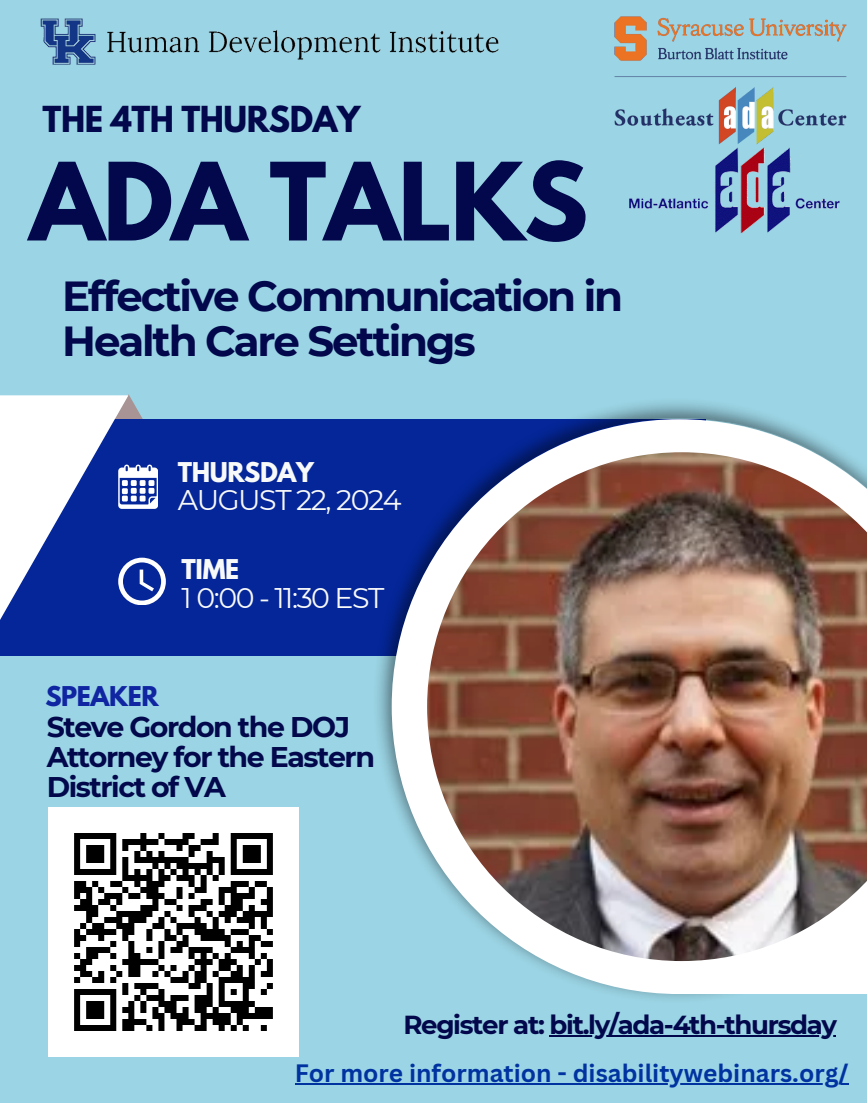
<style>
.page{position:relative;width:867px;height:1103px;background:#fff}
.page>*{position:absolute;margin:0;border:0;box-sizing:border-box;transform-origin:0 0}
.t1{font:700 95.55px "League Spartan";letter-spacing:-.015em;color:#02084b}
.t2{font:700 42px/44.6px "Montserrat";letter-spacing:-.05em;color:#02084b}
.t3{font:700 31.68px "League Spartan";letter-spacing:-.015em;color:#02084b}
.t4{font:700 28.35px/30.1px "Montserrat";letter-spacing:-.05em;color:#02084b}
.t5{font:28.35px "Montserrat";letter-spacing:-.05em;color:#f8f9f9}
.t6{font:700 26.07px "Montserrat";letter-spacing:-.05em;color:#02084b}
.t7{font:700 24.5px "Canva Sans";color:#0033a0}
.t8{font:700 24.15px "League Spartan";letter-spacing:-.015em;color:#f8f9f9}
.t9{font:700 24.15px "League Spartan";letter-spacing:-.015em;color:#1025a1}
</style>
<div class="page">
<div style="left:0;top:0;width:866px;height:1102px;background:#9bd4e4"></div>
<svg style="left:128px;top:394px;width:15px;height:25px"></svg>
<div style="left:0;top:419px;width:705px;height:237px;background:#042698"></div>
<svg style="left:128px;top:464px;width:30px;height:45px"></svg>
<svg style="left:128px;top:557px;width:37px;height:48px"></svg>
<svg style="left:391px;top:419px;width:475px;height:575px"></svg>
<img style="left:427px;top:452px;width:439px;height:509px">
<svg style="left:0;top:395px;width:128px;height:225px;fill:#fff"></svg>
<img style="left:614px;top:16px;width:233px;height:128px">
<img style="left:40px;top:18px;width:459px;height:47px">
<img style="left:49px;top:807px;width:249px;height:249px">
<img style="left:629px;top:147px;width:211px;height:87px">
<hr style="left:549px;top:1035px;width:286px;height:1px;background:#02084b">
<hr style="left:295px;top:1083px;width:553px;height:1px;background:#0033a0">
<h2 class="t3" style="left:43px;top:103px;width:319px">THE 4TH THURSDAY</h2>
<p class="t1" style="left:30px;top:154px;width:560px">ADA TALKS</p>
<p class="t2" style="left:62px;top:274px;width:562px">Effective Communication in<br>Health Care Settings</p>
<h4 class="t8" style="left:178px;top:460px;width:138px">THURSDAY</h4>
<p class="t5" style="left:178px;top:482px;width:225px">AUGUST 22, 2024</p>
<h6 class="t8" style="left:182px;top:557px;width:59px">TIME</h6>
<h4 class="t5" style="left:182px;top:580px;width:204px">1 0:00 - 11:30 EST</h4>
<h6 class="t9" style="left:45px;top:684px;width:115px">SPEAKER</h6>
<h5 class="t4" style="left:47px;top:711px;width:329px">Steve Gordon the DOJ<br>Attorney for the Eastern<br>District of VA</h5>
<p class="t6" style="left:403px;top:1009px;width:435px">Register at: bit.ly/ada-4th-thursday</p>
<p class="t7" style="left:295px;top:1056px;width:555px">For more information - disabilitywebinars.org/</p>
</div>
